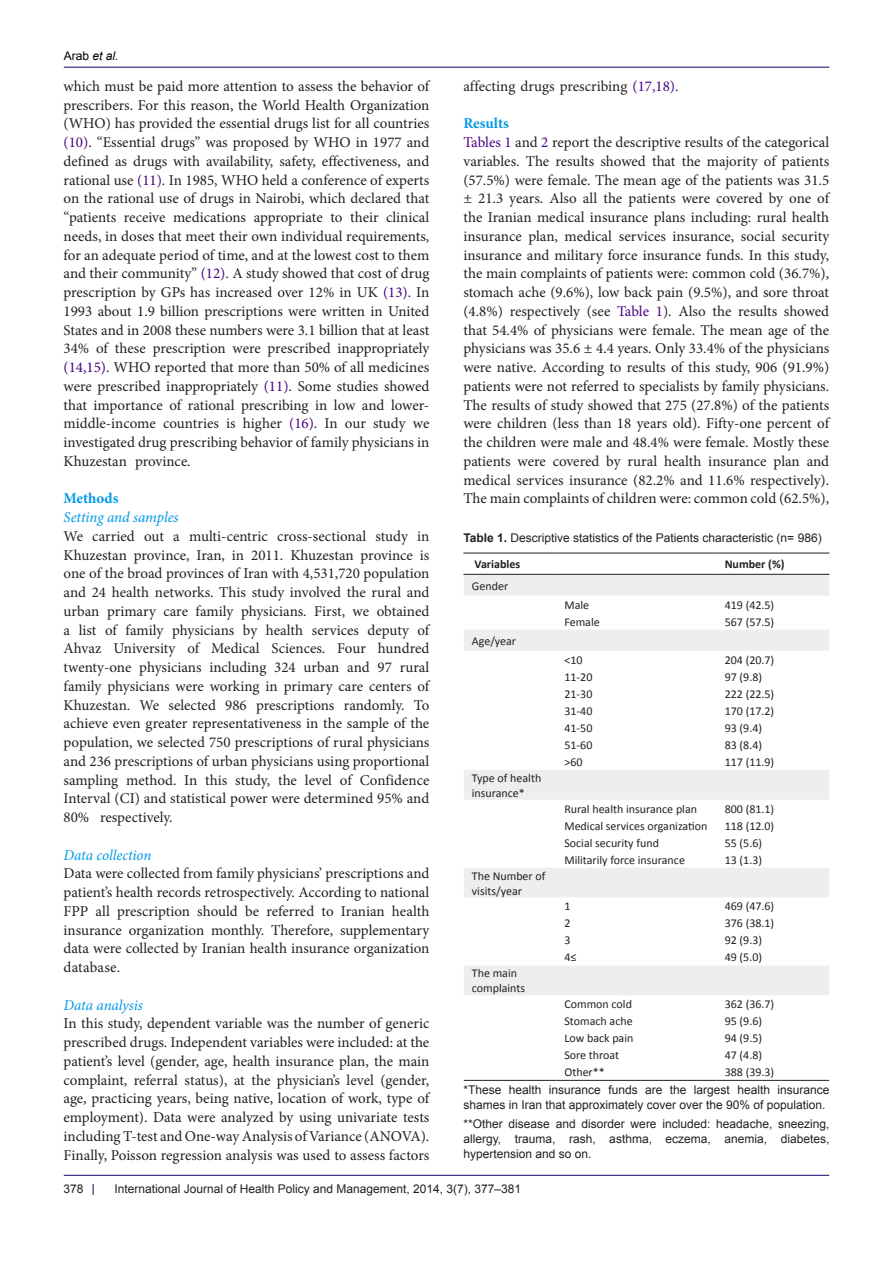
<style>
.page{position:relative;width:893px;height:1263px;background:#fff}
.page>*{position:absolute;margin:0;border:0;box-sizing:border-box;transform-origin:0 0}
.t1{font:15px/18.8px "Minion Pro";color:#231f20;text-align:justify}
.t2{font:italic 15px "Minion Pro";letter-spacing:-.01em;color:#0099e5}
.t3{font:700 15px "Minion Pro";color:#0099e5}
.t4{font:12px/15px "Calibri";color:#231f20}
.t5{font:12px/25.8px "Arial";color:#231f20}
.t6{font:italic 12px "Arial";color:#000001}
.t7{font:700 12px "Calibri";color:#231f20}
.s1{font-style:normal}
.s2{color:#4b0082}
.s3{font-weight:700}
.s4{font-family:"Calibri";font-weight:700}
.s5{font-family:"Calibri"}
</style>
<div class="page">
<hr style="left:64px;top:1175px;width:765px;height:1px;background:#190066">
<hr style="left:64px;top:67px;width:765px;height:1px;background:#190066">
<svg style="left:464px;top:575px;width:365px;height:420px"></svg>
<hr style="left:464px;top:1080px;width:92px;height:1px;background:#231f20">
<hr style="left:556px;top:1080px;width:161px;height:1px;background:#231f20">
<hr style="left:717px;top:1080px;width:112px;height:1px;background:#231f20">
<hr style="left:463px;top:553px;width:93px;height:1px;background:#231f20">
<hr style="left:556px;top:553px;width:161px;height:1px;background:#231f20">
<hr style="left:717px;top:553px;width:112px;height:1px;background:#231f20">
<hr style="left:463px;top:574px;width:93px;height:1px;background:#231f20">
<hr style="left:556px;top:574px;width:161px;height:1px;background:#231f20">
<hr style="left:717px;top:574px;width:112px;height:1px;background:#231f20">
<p class="t6" style="left:64px;top:48px;width:56px"><span class="s1">Arab</span> et al.</p>
<p class="t1" style="left:64px;top:77px;width:367px">which must be paid more attention to assess the behavior of prescribers. For this reason, the World Health Organization (WHO) has provided the essential drugs list for all countries <span class="s2">(10)</span>. ‘‘Essential drugs’’ was proposed by WHO in 1977 and defined as drugs with availability, safety, effectiveness, and rational use <span class="s2">(11)</span>. In 1985, WHO held a conference of experts on the rational use of drugs in Nairobi, which declared that “patients receive medications appropriate to their clinical needs, in doses that meet their own individual requirements, for an adequate period of time, and at the lowest cost to them and their community” <span class="s2">(12)</span>. A study showed that cost of drug prescription by GPs has increased over 12% in UK <span class="s2">(13)</span>. In 1993 about 1.9 billion prescriptions were written in United States and in 2008 these numbers were 3.1 billion that at least 34% of these prescription were prescribed inappropriately <span class="s2">(14,15)</span>. WHO reported that more than 50% of all medicines were prescribed inappropriately <span class="s2">(11)</span>. Some studies showed that importance of rational prescribing in low and lower&shy;middle-income countries is higher <span class="s2">(16)</span>. In our study we investigated drug prescribing behavior of family physicians in Khuzestan province.</p>
<p class="t3" style="left:64px;top:488px;width:56px">Methods</p>
<p class="t2" style="left:64px;top:507px;width:117px">Setting and samples</p>
<p class="t1" style="left:64px;top:527px;width:367px">We carried out a multi-centric cross-sectional study in Khuzestan province, Iran, in 2011. Khuzestan province is one of the broad provinces of Iran with 4,531,720 population and 24 health networks. This study involved the rural and urban primary care family physicians. First, we obtained a list of family physicians by health services deputy of Ahvaz University of Medical Sciences. Four hundred twenty-one physicians including 324 urban and 97 rural family physicians were working in primary care centers of Khuzestan. We selected 986 prescriptions randomly. To achieve even greater representativeness in the sample of the population, we selected 750 prescriptions of rural physicians and 236 prescriptions of urban physicians using proportional sampling method. In this study, the level of Confidence Interval (CI) and statistical power were determined 95% and 80% respectively.</p>
<p class="t2" style="left:64px;top:845px;width:89px">Data collection</p>
<p class="t1" style="left:64px;top:864px;width:367px">Data were collected from family physicians’ prescriptions and patient’s health records retrospectively. According to national FPP all prescription should be referred to Iranian health insurance organization monthly. Therefore, supplementary data were collected by Iranian health insurance organization database.</p>
<p class="t2" style="left:64px;top:995px;width:81px">Data analysis</p>
<p class="t1" style="left:64px;top:1014px;width:367px">In this study, dependent variable was the number of generic prescribed drugs. Independent variables were included: at the patient’s level (gender, age, health insurance plan, the main complaint, referral status), at the physician’s level (gender, age, practicing years, being native, location of work, type of employment). Data were analyzed by using univariate tests including T-test and One-way Analysis of Variance (ANOVA).<br>Finally, Poisson regression analysis was used to assess factors</p>
<p class="t1" style="left:463px;top:77px;width:217px">affecting drugs prescribing <span class="s2">(17,18)</span>.</p>
<p class="t3" style="left:463px;top:113px;width:47px">Results</p>
<p class="t1" style="left:463px;top:133px;width:367px"><span class="s2">Tables 1</span> and <span class="s2">2</span> report the descriptive results of the categorical variables. The results showed that the majority of patients (57.5%) were female. The mean age of the patients was 31.5 ± 21.3 years. Also all the patients were covered by one of the Iranian medical insurance plans including: rural health insurance plan, medical services insurance, social security insurance and military force insurance funds. In this study, the main complaints of patients were: common cold (36.7%), stomach ache (9.6%), low back pain (9.5%), and sore throat (4.8%) respectively (see <span class="s2">Table 1</span>). Also the results showed that 54.4% of physicians were female. The mean age of the physicians was 35.6 ± 4.4 years. Only 33.4% of the physicians were native. According to results of this study, 906 (91.9%) patients were not referred to specialists by family physicians.</p>
<p class="t1" style="left:463px;top:395px;width:367px">The results of study showed that 275 (27.8%) of the patients were children (less than 18 years old). Fifty-one percent of the children were male and 48.4% were female. Mostly these patients were covered by rural health insurance plan and medical services insurance (82.2% and 11.6% respectively).<br>The main complaints of children were: common cold (62.5%),</p>
<p class="t5" style="left:475px;top:525px;width:349px;text-indent:-11px"><span class="s3">Table 1.</span> Descriptive statistics of the Patients characteristic (n= 986)<br><span class="s4">Variables</span></p>
<p class="t7" style="left:725px;top:556px;width:61px">Number (%)</p>
<p class="t4" style="left:472px;top:578px;width:38px">Gender</p>
<p class="t4" style="left:472px;top:633px;width:46px">Age/year</p>
<p class="t4" style="left:472px;top:770px;width:71px">Type of health insurance*</p>
<p class="t4" style="left:472px;top:868px;width:75px">The Number of visits/year</p>
<p class="t4" style="left:472px;top:965px;width:55px">The main complaints</p>
<p class="t4" style="left:564px;top:597px;width:26px">Male</p>
<p class="t4" style="left:725px;top:597px;width:51px">419 (42.5)</p>
<p class="t4" style="left:564px;top:614px;width:37px">Female</p>
<p class="t4" style="left:725px;top:614px;width:51px">567 (57.5)</p>
<p class="t4" style="left:564px;top:652px;width:20px">&lt;10</p>
<p class="t4" style="left:725px;top:652px;width:51px">204 (20.7)</p>
<p class="t4" style="left:564px;top:669px;width:30px">11-20</p>
<p class="t4" style="left:725px;top:669px;width:39px">97 (9.8)</p>
<p class="t4" style="left:564px;top:686px;width:30px">21-30</p>
<p class="t4" style="left:725px;top:686px;width:51px">222 (22.5)</p>
<p class="t4" style="left:564px;top:703px;width:30px">31-40</p>
<p class="t4" style="left:725px;top:703px;width:51px">170 (17.2)</p>
<p class="t4" style="left:564px;top:720px;width:30px">41-50</p>
<p class="t4" style="left:725px;top:720px;width:39px">93 (9.4)</p>
<p class="t4" style="left:564px;top:737px;width:30px">51-60</p>
<p class="t4" style="left:725px;top:737px;width:39px">83 (8.4)</p>
<p class="t4" style="left:564px;top:754px;width:20px">&gt;60</p>
<p class="t4" style="left:725px;top:754px;width:51px">117 (11.9)</p>
<p class="t4" style="left:564px;top:801px;width:134px">Rural health insurance plan</p>
<p class="t4" style="left:725px;top:801px;width:51px">800 (81.1)</p>
<p class="t4" style="left:564px;top:818px;width:145px">Medical services organization</p>
<p class="t4" style="left:725px;top:818px;width:51px">118 (12.0)</p>
<p class="t4" style="left:564px;top:835px;width:96px">Social security fund</p>
<p class="t4" style="left:725px;top:835px;width:39px">55 (5.6)</p>
<p class="t4" style="left:564px;top:852px;width:122px">Militarily force insurance</p>
<p class="t4" style="left:725px;top:852px;width:39px">13 (1.3)</p>
<p class="t4" style="left:564px;top:899px;width:8px">1</p>
<p class="t4" style="left:725px;top:899px;width:51px">469 (47.6)</p>
<p class="t4" style="left:564px;top:916px;width:8px">2</p>
<p class="t4" style="left:725px;top:916px;width:51px">376 (38.1)</p>
<p class="t4" style="left:564px;top:933px;width:8px">3</p>
<p class="t4" style="left:725px;top:933px;width:39px">92 (9.3)</p>
<p class="t4" style="left:564px;top:950px;width:14px">4≤</p>
<p class="t4" style="left:725px;top:950px;width:39px">49 (5.0)</p>
<p class="t4" style="left:564px;top:996px;width:69px">Common cold</p>
<p class="t4" style="left:725px;top:996px;width:51px">362 (36.7)</p>
<p class="t4" style="left:564px;top:1013px;width:70px">Stomach ache</p>
<p class="t4" style="left:725px;top:1013px;width:39px">95 (9.6)</p>
<p class="t4" style="left:564px;top:1030px;width:71px">Low back pain</p>
<p class="t4" style="left:725px;top:1030px;width:39px">94 (9.5)</p>
<p class="t4" style="left:564px;top:1047px;width:56px">Sore throat</p>
<p class="t4" style="left:725px;top:1047px;width:39px">47 (4.8)</p>
<p class="t4" style="left:564px;top:1064px;width:42px">Other**</p>
<p class="t5" style="left:463px;top:1063px;width:368px;line-height:17.9px;text-indent:261px"><span class="s5">388 (39.3)<br></span>*These health insurance funds are the largest health insurance</p>
<p class="t5" style="left:463px;top:1095px;width:368px;line-height:19.2px">shames in Iran that approximately cover over the 90% of population. **Other disease and disorder were included: headache, sneezing,</p>
<p class="t5" style="left:463px;top:1131px;width:368px;line-height:15px">allergy, trauma, rash, asthma, eczema, anemia, diabetes, hypertension and so on.</p>
<p class="t5" style="left:64px;top:1175px;width:22px">378</p>
<p class="t5" style="left:114px;top:1175px;width:408px">International Journal of Health Policy and Management, 2014, 3(7), 377–381</p>
</div>
